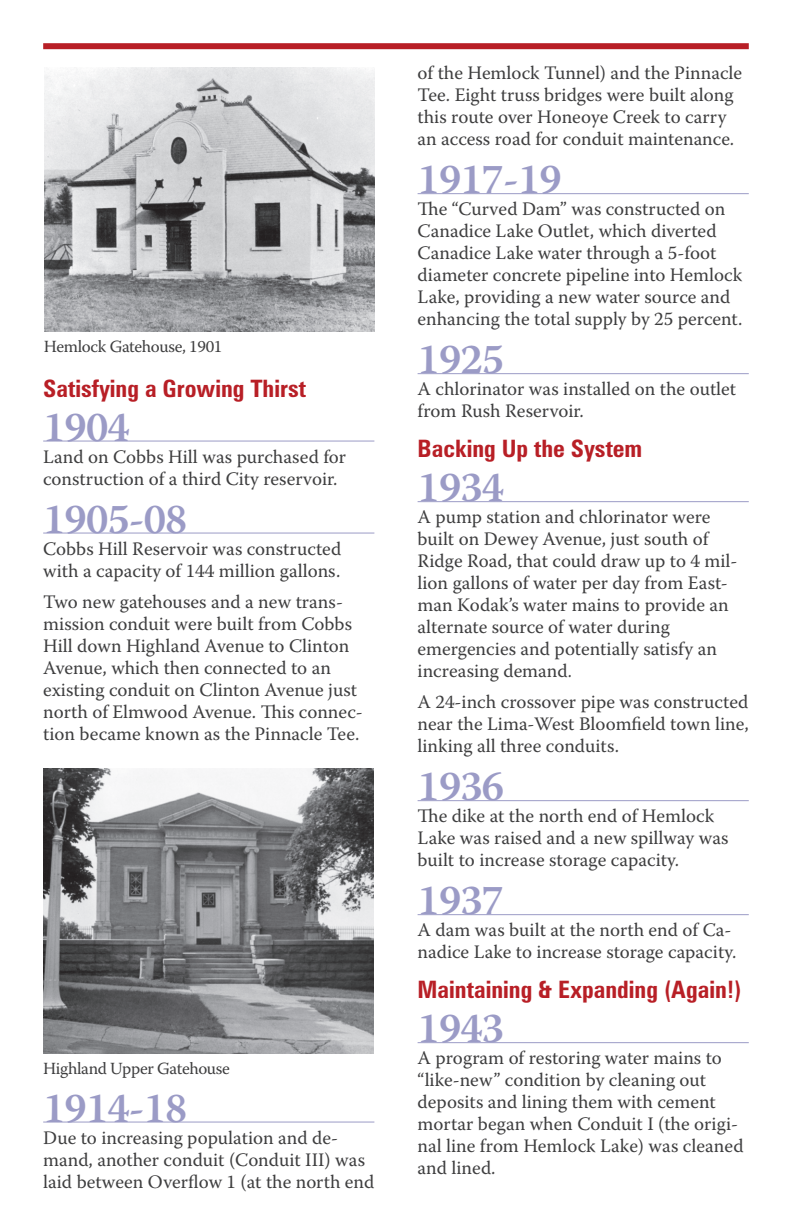
<style>
.page{position:relative;width:792px;height:1224px;background:#fff}
.page>*{position:absolute;margin:0;border:0;box-sizing:border-box;transform-origin:0 0}
.t1{font:600 42px "Warnock Pro";letter-spacing:-.02em;color:#9b9bc6}
.t2{font:700 condensed 24px "Zurich BT";color:#b81f26}
.t3{font:19px/22px "Warnock Pro";color:#3e3e3f}
.t4{font:17px "Warnock Pro";letter-spacing:-.02em;color:#3e3e3f}
.s1{font-size:18px}
</style>
<div class="page">
<hr style="left:43px;top:441px;width:331px;height:1px;background:#9b9bc6">
<hr style="left:43px;top:533px;width:331px;height:1px;background:#9b9bc6">
<hr style="left:43px;top:1122px;width:331px;height:1px;background:#9b9bc6">
<hr style="left:418px;top:193px;width:331px;height:1px;background:#9b9bc6">
<hr style="left:418px;top:373px;width:331px;height:1px;background:#9b9bc6">
<hr style="left:418px;top:501px;width:331px;height:1px;background:#9b9bc6">
<hr style="left:418px;top:800px;width:331px;height:1px;background:#9b9bc6">
<hr style="left:418px;top:914px;width:331px;height:1px;background:#9b9bc6">
<hr style="left:418px;top:1042px;width:331px;height:1px;background:#9b9bc6">
<img style="left:44px;top:68px;width:330px;height:263px">
<img style="left:43px;top:769px;width:330px;height:285px">
<div style="left:43px;top:43px;width:706px;height:6px;background:#b81f26"></div>
<p class="t4" style="left:44px;top:336px;width:180px">Hemlock Gatehouse, 1901</p>
<p class="t2" style="left:43px;top:373px;width:264px">Satisfying a Growing Thirst</p>
<h1 class="t1" style="left:43px;top:401px;width:88px">1904</h1>
<p class="t3" style="left:43px;top:445px;width:305px">Land on Cobbs Hill was purchased for construction of a third City reservoir.</p>
<h1 class="t1" style="left:43px;top:493px;width:146px">1905-08</h1>
<p class="t3" style="left:43px;top:537px;width:300px">Cobbs Hill Reservoir was constructed with a capacity of 144 million gallons.</p>
<p class="t3" style="left:43px;top:590px;width:321px">Two new gatehouses and a new trans&shy;mission conduit were built from Cobbs Hill down Highland Avenue to Clinton Avenue, which then connected to an existing conduit on Clinton Avenue just north of Elmwood Avenue. This connec&shy;tion became known as the Pinnacle Tee.</p>
<p class="t4" style="left:43px;top:1058px;width:188px">Highland Upper Gatehouse</p>
<h1 class="t1" style="left:43px;top:1082px;width:146px">1914-18</h1>
<p class="t3" style="left:43px;top:1126px;width:333px">Due to increasing population and de&shy;mand, another conduit (Conduit III) was laid between Overflow 1 (at the north end</p>
<p class="t3" style="left:418px;top:62px;width:326px">of the Hemlock Tunnel) and the Pinnacle Tee. Eight truss bridges were built along this route over Honeoye Creek to carry an access road for conduit maintenance.</p>
<h1 class="t1" style="left:418px;top:154px;width:146px">1917-19</h1>
<p class="t3" style="left:418px;top:198px;width:326px">The “Curved Dam” was constructed on Canadice Lake Outlet, which diverted Canadice Lake water through a 5-foot diameter concrete pipeline into Hemlock Lake, providing a new water source and enhancing the total supply by 25 percent.</p>
<h1 class="t1" style="left:418px;top:334px;width:88px">1925</h1>
<p class="t3" style="left:418px;top:378px;width:320px">A chlorinator was installed on the outlet from Rush Reservoir.</p>
<p class="t2" style="left:418px;top:434px;width:226px">Backing Up the System</p>
<h1 class="t1" style="left:418px;top:462px;width:88px">1934</h1>
<p class="t3" style="left:418px;top:506px;width:321px">A pump station and chlorinator were built on Dewey Avenue, just south of Ridge Road, that could draw up to 4 mil&shy;lion gallons of water per day from East&shy;man Kodak’s water mains to provide an alternate source of water during emergencies and potentially satisfy an increasing demand<span class="s1">.</span></p>
<p class="t3" style="left:418px;top:691px;width:333px;text-align:justify">A 24-inch crossover pipe was constructed near the Lima-West Bloomfield town line, linking all three conduits.</p>
<h1 class="t1" style="left:418px;top:761px;width:88px">1936</h1>
<p class="t3" style="left:418px;top:805px;width:313px">The dike at the north end of Hemlock<br>Lake was raised and a new spillway was built to increase storage capacity.</p>
<h1 class="t1" style="left:418px;top:875px;width:88px">1937</h1>
<p class="t3" style="left:418px;top:919px;width:320px">A dam was built at the north end of Ca&shy;nadice Lake to increase storage capacity.</p>
<p class="t2" style="left:418px;top:975px;width:326px">Maintaining &amp; Expanding (Again!)</p>
<h1 class="t1" style="left:418px;top:1003px;width:88px">1943</h1>
<p class="t3" style="left:418px;top:1047px;width:328px">A program of restoring water mains to “like-new” condition by cleaning out deposits and lining them with cement mortar began when Conduit I (the origi&shy;nal line from Hemlock Lake) was cleaned and lined.</p>
</div>
